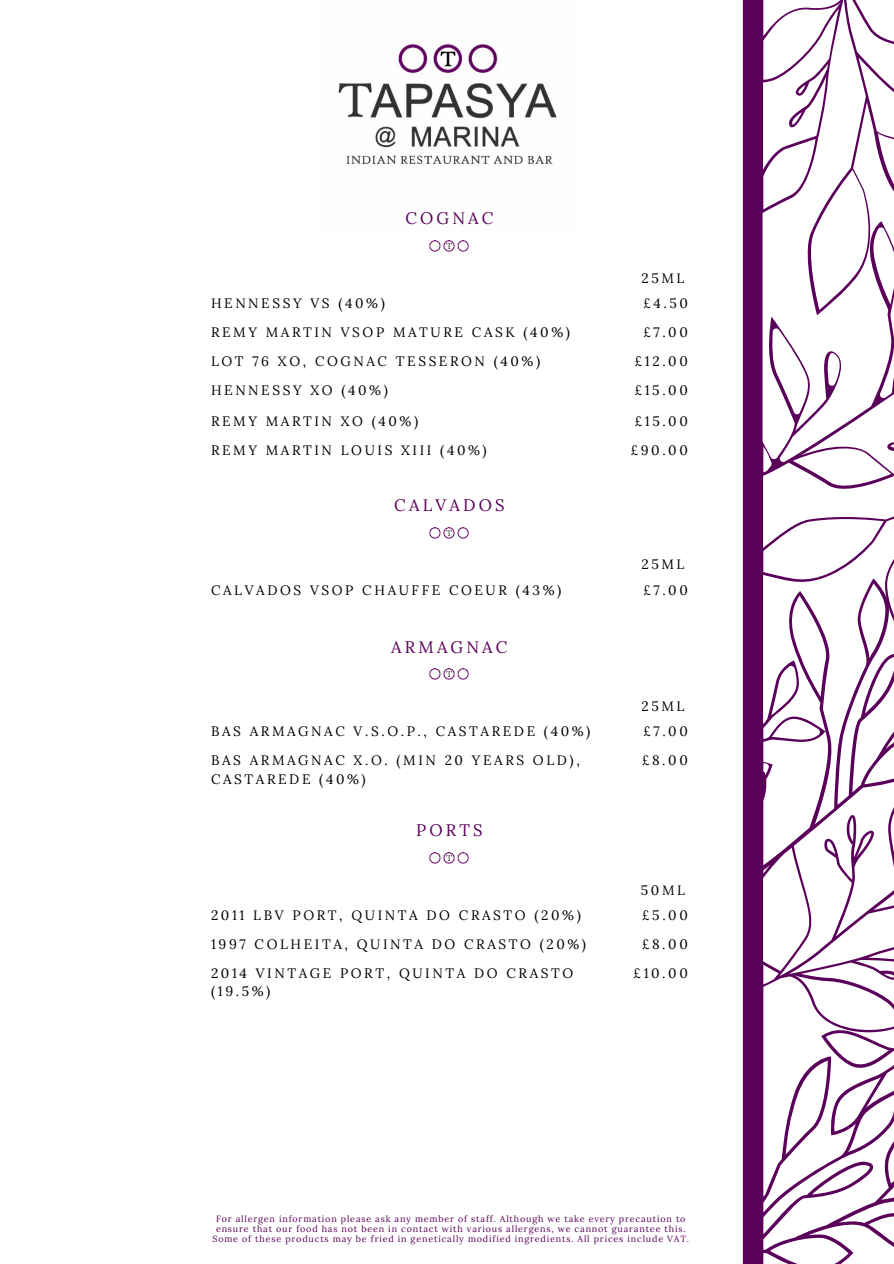
<style>
.page{position:relative;width:894px;height:1264px;background:#fff}
.page>*{position:absolute;margin:0;border:0;box-sizing:border-box;transform-origin:0 0}
.t1{font:16.65px "Lora";letter-spacing:.19em;color:#5a005a}
.t2{font:13.65px/18.6px "Lora";letter-spacing:.19em;color:#000}
.t3{font:9px/9.9px "Lora";letter-spacing:.09em;color:#5a005a;text-align:center}
</style>
<div class="page">
<svg style="left:742px;top:0;width:151px;height:1263px"></svg>
<img style="left:338px;top:41px;width:219px;height:123px">
<img style="left:429px;top:241px;width:40px;height:11px">
<img style="left:429px;top:527px;width:40px;height:12px">
<img style="left:429px;top:852px;width:40px;height:12px">
<img style="left:429px;top:669px;width:40px;height:11px">
<p class="t1" style="left:405px;top:207px;width:90px">COGNAC</p>
<p class="t2" style="left:641px;top:268px;width:44px">25ML</p>
<p class="t2" style="left:211px;top:294px;width:175px">HENNESSY VS (40%)</p>
<p class="t2" style="left:643px;top:294px;width:46px">£4.50</p>
<p class="t2" style="left:211px;top:323px;width:360px">REMY MARTIN VSOP MATURE CASK (40%)</p>
<p class="t2" style="left:643px;top:323px;width:46px">£7.00</p>
<p class="t2" style="left:211px;top:352px;width:330px">LOT 76 XO, COGNAC TESSERON (40%)</p>
<p class="t2" style="left:634px;top:352px;width:54px">£12.00</p>
<p class="t2" style="left:211px;top:381px;width:178px">HENNESSY XO (40%)</p>
<p class="t2" style="left:634px;top:381px;width:55px">£15.00</p>
<p class="t2" style="left:211px;top:411px;width:209px">REMY MARTIN XO (40%)</p>
<p class="t2" style="left:634px;top:411px;width:55px">£15.00</p>
<p class="t2" style="left:211px;top:440px;width:277px">REMY MARTIN LOUIS XIII (40%)</p>
<p class="t2" style="left:630px;top:440px;width:59px">£90.00</p>
<p class="t1" style="left:394px;top:494px;width:112px">CALVADOS</p>
<p class="t2" style="left:641px;top:555px;width:44px">25ML</p>
<p class="t2" style="left:211px;top:580px;width:352px">CALVADOS VSOP CHAUFFE COEUR (43%)</p>
<p class="t2" style="left:643px;top:580px;width:46px">£7.00</p>
<p class="t1" style="left:391px;top:636px;width:118px">ARMAGNAC</p>
<p class="t2" style="left:641px;top:696px;width:44px">25ML</p>
<p class="t2" style="left:211px;top:722px;width:381px">BAS ARMAGNAC V.S.O.P., CASTAREDE (40%)</p>
<p class="t2" style="left:643px;top:722px;width:46px">£7.00</p>
<p class="t2" style="left:211px;top:751px;width:370px">BAS ARMAGNAC X.O. (MIN 20 YEARS OLD),<br>CASTAREDE (40%)</p>
<p class="t2" style="left:641px;top:751px;width:47px">£8.00</p>
<p class="t1" style="left:416px;top:819px;width:68px">PORTS</p>
<p class="t2" style="left:640px;top:880px;width:46px">50ML</p>
<p class="t2" style="left:211px;top:905px;width:371px">2011 LBV PORT, QUINTA DO CRASTO (20%)</p>
<p class="t2" style="left:642px;top:905px;width:47px">£5.00</p>
<p class="t2" style="left:211px;top:934px;width:376px">1997 COLHEITA, QUINTA DO CRASTO (20%)</p>
<p class="t2" style="left:641px;top:934px;width:47px">£8.00</p>
<p class="t2" style="left:211px;top:963px;width:363px">2014 VINTAGE PORT, QUINTA DO CRASTO (19.5%)</p>
<p class="t2" style="left:633px;top:963px;width:56px">£10.00</p>
<p class="t3" style="left:212px;top:1214px;width:478px">For allergen information please ask any member of staff. Although we take every precaution to ensure that our food has not been in contact with various allergens, we cannot guarantee this.<br>Some of these products may be fried in genetically modified ingredients. All prices include VAT.</p>
</div>
